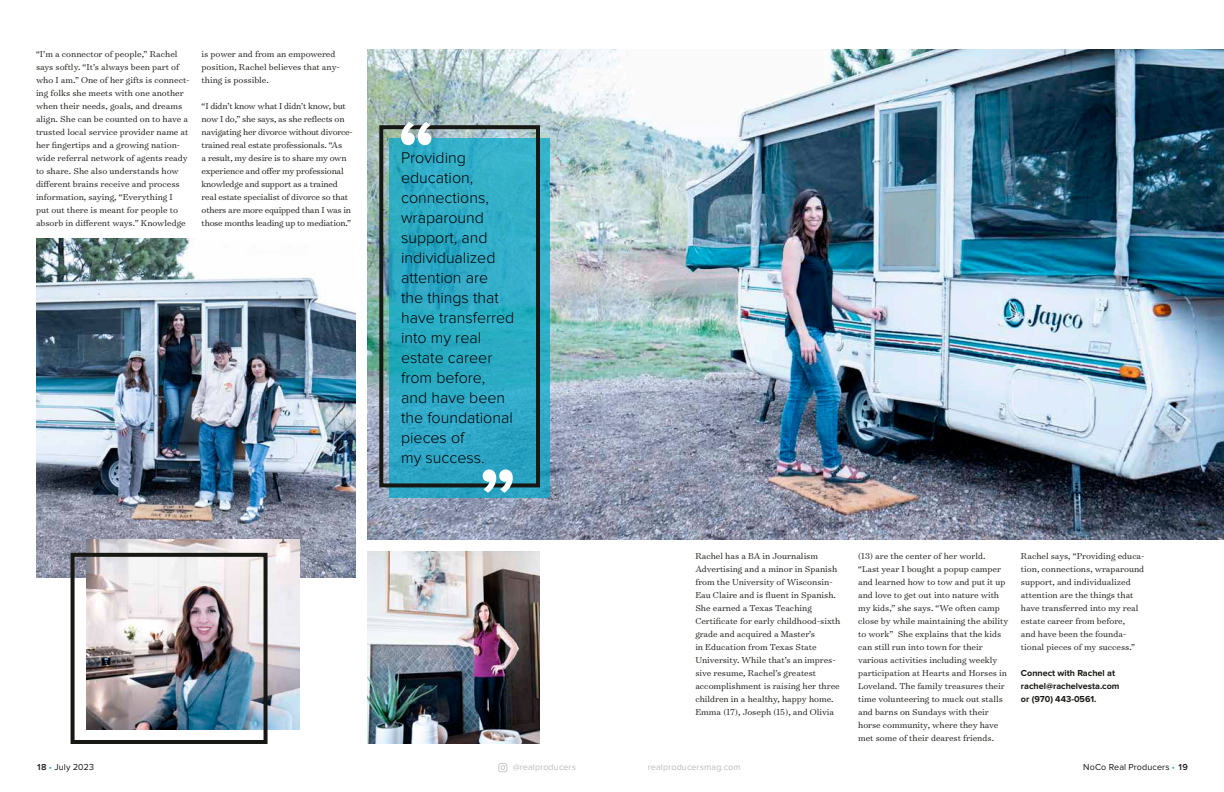
<style>
.page{position:relative;width:1224px;height:792px;background:#fff}
.page>*{position:absolute;margin:0;border:0;box-sizing:border-box;transform-origin:0 0}
.t1{font:300 16px/20px "Proxima Nova";color:#010000}
.t2{font:300 9.8px/13px "Surveyor Text";color:#171713}
.t3{font:300 9.8px/13px "Surveyor Text";letter-spacing:-.02em;color:#171713}
.t4{font:700 9px/13px "Proxima Nova";color:#171713}
.t5{font:9px "Proxima Nova";letter-spacing:.01em;color:#bbbcbc}
.t6{font:9px "Proxima Nova";letter-spacing:.01em;color:#171713}
.s1{font-weight:600}
.s2{color:#26a7d9}
</style>
<div class="page">
<svg style="left:498px;top:763px;width:9px;height:9px"></svg>
<img style="left:367px;top:49px;width:857px;height:491px">
<svg style="left:389px;top:138px;width:161px;height:359px;background:#2faac6"></svg>
<img style="left:367px;top:552px;width:173px;height:192px">
<img style="left:36px;top:239px;width:319px;height:338px">
<svg style="left:377px;top:123px;width:165px;height:366px;background:#33a1b8"></svg>
<svg style="left:483px;top:469px;width:30px;height:24px"></svg>
<svg style="left:401px;top:122px;width:30px;height:23px"></svg>
<img style="left:87px;top:540px;width:213px;height:189px">
<img style="left:69px;top:551px;width:201px;height:193px">
<p class="t2" style="left:36px;top:47px;width:155px">“I’m a connector of people,” Rachel says softly. “It’s always been part of who I am.” One of her gifts is connect&shy;ing folks she meets with one another when their needs, goals, and dreams align. She can be counted on to have a trusted local service provider name at her fingertips and a growing nation&shy;wide referral network of agents ready to share. She also understands how different brains receive and process information, saying, “Everything I<br>put out there is meant for people to absorb in different ways.” Knowledge</p>
<p class="t2" style="left:202px;top:47px;width:140px">is power and from an empowered position, Rachel believes that any&shy;thing is possible.</p>
<p class="t3" style="left:202px;top:99px;width:153px">“I didn’t know what I didn’t know, but now I do,” she says, as she reflects on navigating her divorce without divorce&shy;trained real estate professionals. “As<br>a result, my desire is to share my own experience and offer my professional knowledge and support as a trained real estate specialist of divorce so that others are more equipped than I was in those months leading up to mediation.”</p>
<h1 class="t1" style="left:401px;top:149px;width:115px">Providing education, connections, wraparound support, and individualized attention are<br>the things that have transferred into my real estate career from before, and have been the foundational pieces of<br>my success.</h1>
<p class="t2" style="left:695px;top:549px;width:147px">Rachel has a BA in Journalism Advertising and a minor in Spanish from the University of Wisconsin-Eau Claire and is fluent in Spanish.<br>She earned a Texas Teaching Certificate for early childhood-sixth grade and acquired a Master’s<br>in Education from Texas State University. While that’s an impres&shy;sive resume, Rachel’s greatest accomplishment is raising her three children in a healthy, happy home.<br>Emma (17), Joseph (15), and Olivia</p>
<p class="t2" style="left:858px;top:549px;width:152px">(13) are the center of her world. “Last year I bought a popup camper and learned how to tow and put it up and love to get out into nature with my kids,” she says. “We often camp close by while maintaining the ability to work” She explains that the kids can still run into town for their various activities including weekly participation at Hearts and Horses in Loveland. The family treasures their time volunteering to muck out stalls and barns on Sundays with their horse community, where they have met some of their dearest friends.</p>
<p class="t2" style="left:1021px;top:549px;width:125px">Rachel says, “Providing educa&shy;tion, connections, wraparound support, and individualized attention are the things that have transferred into my real estate career from before,<br>and have been the founda&shy;tional pieces of my success.”</p>
<p class="t4" style="left:1021px;top:667px;width:100px">Connect with Rachel at rachel@rachelvesta.com or (970) 443-0561.</p>
<p class="t6" style="left:36px;top:762px;width:60px"><span class="s1">18</span> <span class="s2">•</span> July 2023</p>
<p class="t5" style="left:513px;top:762px;width:65px">@realproducers</p>
<p class="t5" style="left:648px;top:762px;width:94px">realproducersmag.com</p>
<p class="t6" style="left:1083px;top:762px;width:106px">NoCo Real Producers <span class="s2">•</span> <span class="s1">19</span></p>
</div>
